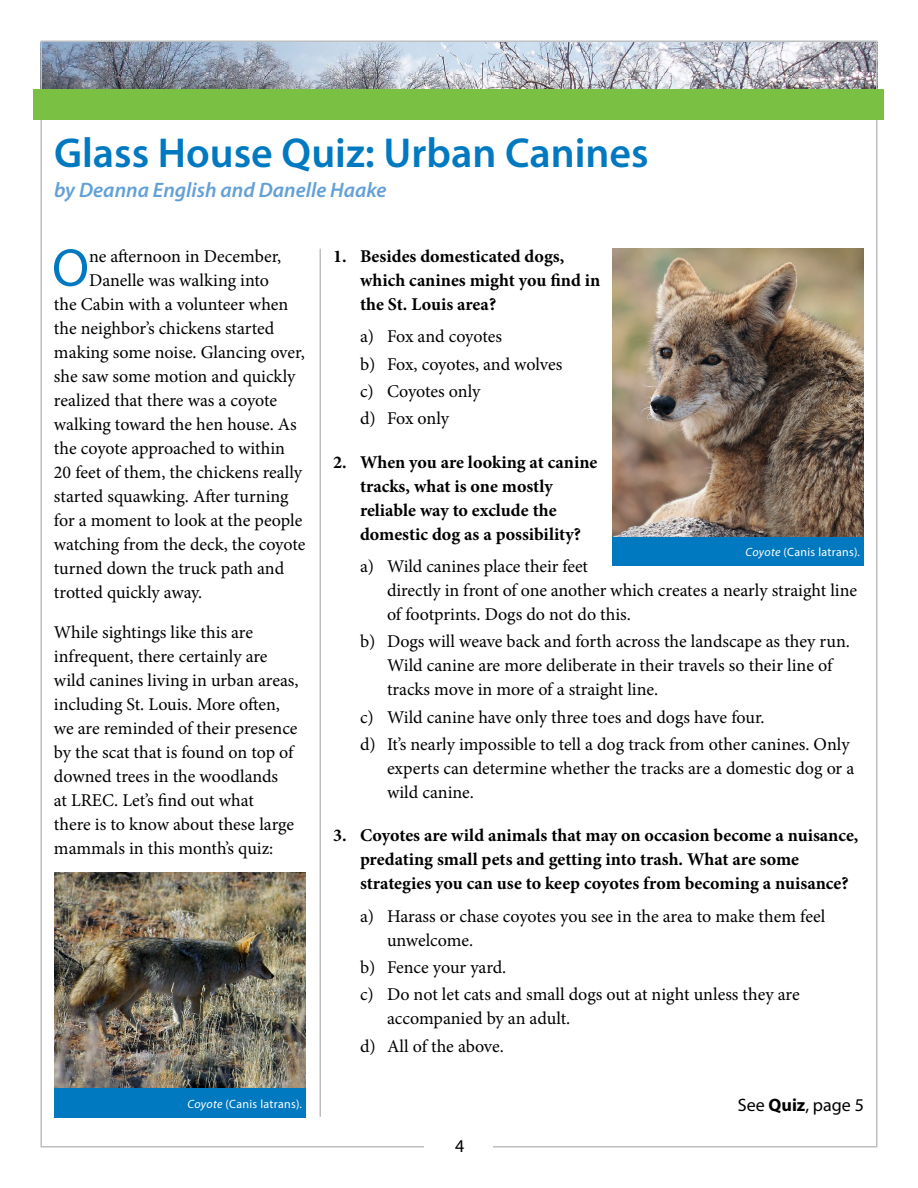
<style>
.page{position:relative;width:918px;height:1188px;background:#fff}
.page>*{position:absolute;margin:0;border:0;box-sizing:border-box;transform-origin:0 0}
.t1{font:53.55px "Myriad Pro";color:#0079c1}
.t2{font:600 42px "Myriad Pro";color:#0079c1}
.t3{font:italic 600 21px "Myriad Pro";color:#63a0d6}
.t4{font:18px/24px "Minion Pro";letter-spacing:-.005em;color:#000}
.t5{font:700 18px/24px "Minion Pro";color:#000}
.t6{font:18px "Myriad Pro";color:#000}
.t7{font:12px "Myriad Pro";letter-spacing:.025em;color:#fff}
.s1{font-style:italic}
.s2{font-weight:700}
</style>
<div class="page">
<img style="left:43px;top:43px;width:832px;height:46px">
<div style="left:34px;top:89px;width:850px;height:31px;background:#7ac143"></div>
<div style="left:612px;top:536px;width:252px;height:30px;background:#0079c1"></div>
<img style="left:54px;top:873px;width:252px;height:215px">
<div style="left:54px;top:1088px;width:252px;height:30px;background:#0079c1"></div>
<img style="left:612px;top:249px;width:252px;height:287px">
<hr style="left:320px;top:249px;width:1px;height:868px;background:#bcbec0">
<h2 class="t2" style="left:54px;top:126px;width:596px">Glass House Quiz: Urban Canines</h2>
<p class="t3" style="left:54px;top:177px;width:334px">by Deanna English and Danelle Haake</p>
<h1 class="t1" style="left:52px;top:235px;width:38px">O</h1>
<p class="t4" style="left:89px;top:244px;width:194px">ne afternoon in December,</p>
<p class="t4" style="left:89px;top:268px;width:182px">Danelle was walking into</p>
<p class="t4" style="left:54px;top:292px;width:236px">the Cabin with a volunteer when</p>
<p class="t4" style="left:54px;top:316px;width:222px">the neighbor’s chickens started</p>
<p class="t4" style="left:54px;top:340px;width:252px">making some noise. Glancing over,</p>
<p class="t4" style="left:54px;top:364px;width:243px">she saw some motion and quickly</p>
<p class="t4" style="left:54px;top:388px;width:225px">realized that there was a coyote</p>
<p class="t4" style="left:54px;top:412px;width:244px">walking toward the hen house. As</p>
<p class="t4" style="left:54px;top:436px;width:233px">the coyote approached to within</p>
<p class="t4" style="left:54px;top:460px;width:250px">20 feet of them, the chickens really</p>
<p class="t4" style="left:54px;top:484px;width:236px">started squawking. After turning</p>
<p class="t4" style="left:54px;top:508px;width:250px">for a moment to look at the people</p>
<p class="t4" style="left:54px;top:532px;width:253px">watching from the deck, the coyote</p>
<p class="t4" style="left:54px;top:556px;width:232px">turned down the truck path and</p>
<p class="t4" style="left:54px;top:580px;width:150px">trotted quickly away.</p>
<p class="t4" style="left:54px;top:620px;width:246px">While sightings like this are infrequent, there certainly are wild canines living in urban areas, including St. Louis. More often, we are reminded of their presence by the scat that is found on top of downed trees in the woodlands<br>at LREC. Let’s find out what<br>there is to know about these large mammals in this month’s quiz:</p>
<p class="t7" style="left:188px;top:1096px;width:116px"><span class="s1">Coyote</span> (Canis latrans)<span class="s1">.</span></p>
<p class="t5" style="left:360px;top:244px;width:242px;text-indent:-27px">1. Besides domesticated dogs, which canines might you find in the St. Louis area?</p>
<p class="t4" style="left:360px;top:323px;width:204px;line-height:27.3px">a) Fox and coyotes<br>b) Fox, coyotes, and wolves c) Coyotes only<br>d) Fox only</p>
<p class="t5" style="left:360px;top:450px;width:239px;text-indent:-27px">2. When you are looking at canine tracks, what is one mostly reliable way to exclude the domestic dog as a possibility?</p>
<p class="t4" style="left:387px;top:555px;width:472px;text-indent:-27px">a) Wild canines place their feet<br>directly in front of one another which creates a nearly straight line of footprints. Dogs do not do this.</p>
<p class="t4" style="left:387px;top:630px;width:464px;text-indent:-27px">b) Dogs will weave back and forth across the landscape as they run.<br>Wild canine are more deliberate in their travels so their line of tracks move in more of a straight line.</p>
<p class="t4" style="left:360px;top:703px;width:491px;line-height:27.3px">c) Wild canine have only three toes and dogs have four.<br>d) It’s nearly impossible to tell a dog track from other canines. Only</p>
<p class="t4" style="left:387px;top:756px;width:469px">experts can determine whether the tracks are a domestic dog or a wild canine.</p>
<p class="t5" style="left:360px;top:823px;width:500px;text-indent:-27px">3. Coyotes are wild animals that may on occasion become a nuisance, predating small pets and getting into trash. What are some strategies you can use to keep coyotes from becoming a nuisance?</p>
<p class="t4" style="left:387px;top:904px;width:440px;text-indent:-27px">a) Harass or chase coyotes you see in the area to make them feel unwelcome.</p>
<p class="t4" style="left:360px;top:954px;width:441px;line-height:27.3px">b) Fence your yard.<br>c) Do not let cats and small dogs out at night unless they are</p>
<p class="t4" style="left:360px;top:1005px;width:212px;line-height:27.3px;text-indent:27px">accompanied by an adult. d) All of the above.</p>
<p class="t7" style="left:746px;top:545px;width:116px"><span class="s1">Coyote</span> (Canis latrans)<span class="s1">.</span></p>
<p class="t6" style="left:455px;top:1135px;width:11px">4</p>
<p class="t6" style="left:738px;top:1094px;width:128px">See <span class="s2">Quiz</span>, page 5</p>
</div>
